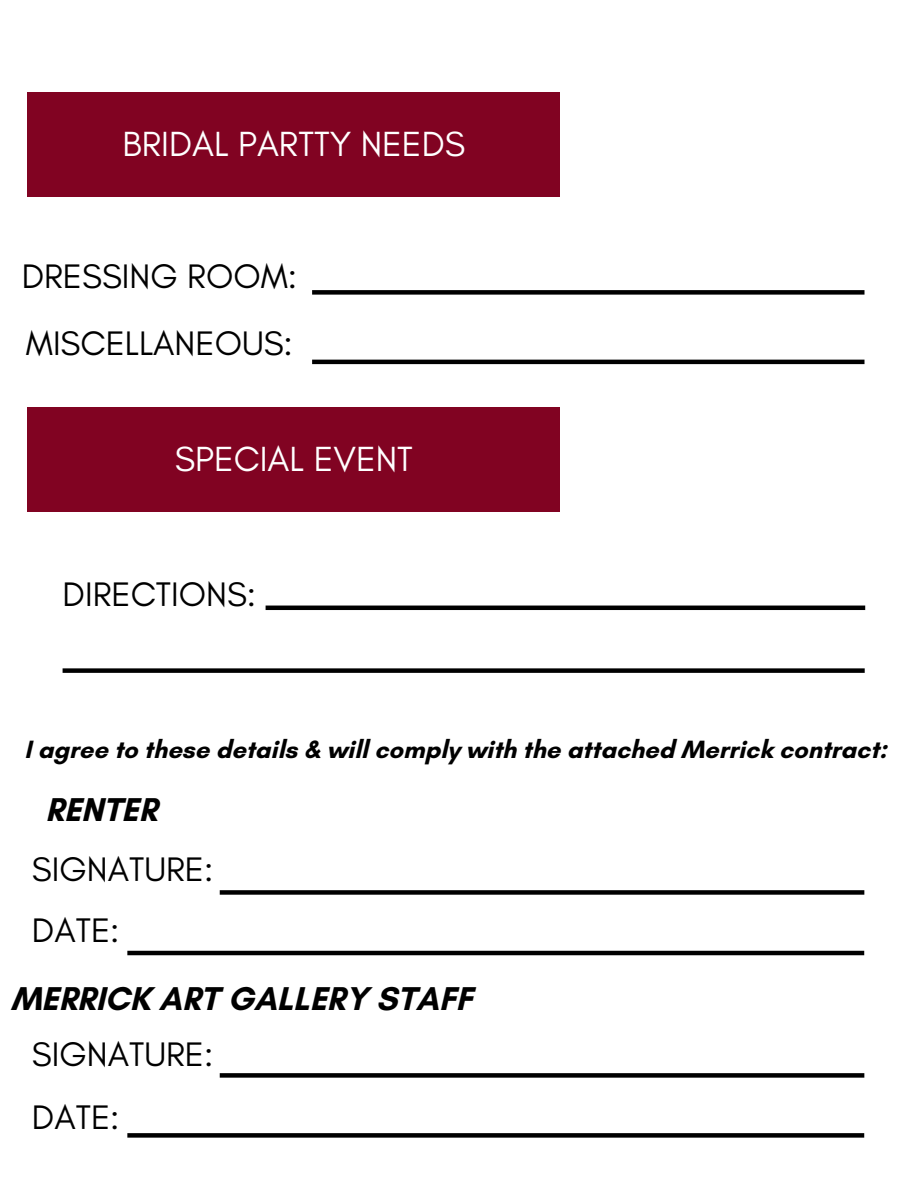
<style>
.page{position:relative;width:918px;height:1188px;background:#fff}
.page>*{position:absolute;margin:0;border:0;box-sizing:border-box;transform-origin:0 0}
.t1{font:35.55px "Glacial Indifference";color:#fff}
.t2{font:34.65px/66.9px "Glacial Indifference";color:#000}
.t3{font:700 33.6px "Glacial Indifference";color:#000}
.t4{font:700 25.5px "Glacial Indifference";color:#000}
</style>
<div class="page">
<div style="left:28px;top:92px;width:532px;height:104px;background:#810322"></div>
<div style="left:312px;top:290px;width:553px;height:5px;background:#000"></div>
<hr style="left:312px;top:360px;width:553px;height:4px;background:#000">
<div style="left:28px;top:407px;width:532px;height:105px;background:#810322"></div>
<hr style="left:266px;top:606px;width:599px;height:4px;background:#000">
<div style="left:63px;top:668px;width:802px;height:5px;background:#000"></div>
<hr style="left:127px;top:951px;width:737px;height:4px;background:#000">
<div style="left:127px;top:1133px;width:737px;height:5px;background:#000"></div>
<div style="left:220px;top:1073px;width:644px;height:5px;background:#000"></div>
<div style="left:220px;top:890px;width:644px;height:5px;background:#000"></div>
<p class="t1" style="left:123px;top:122px;width:344px">BRIDAL PARTTY NEEDS</p>
<p class="t2" style="left:22px;top:243px;width:277px">DRESSING ROOM:<br>MISCELLANEOUS:</p>
<p class="t1" style="left:175px;top:438px;width:240px">SPECIAL EVENT</p>
<p class="t2" style="left:63px;top:560px;width:195px">DIRECTIONS:</p>
<p class="t4" style="left:25px;top:734px;width:864px">I agree to these details &amp; will comply with the attached Merrick contract:</p>
<p class="t3" style="left:46px;top:789px;width:113px">RENTER</p>
<p class="t2" style="left:32px;top:836px;width:183px">SIGNATURE:</p>
<p class="t2" style="left:32px;top:896px;width:89px">DATE:</p>
<p class="t3" style="left:11px;top:978px;width:464px">MERRICK ART GALLERY STAFF</p>
<p class="t2" style="left:32px;top:1021px;width:183px">SIGNATURE:</p>
<p class="t2" style="left:32px;top:1083px;width:89px">DATE:</p>
</div>
